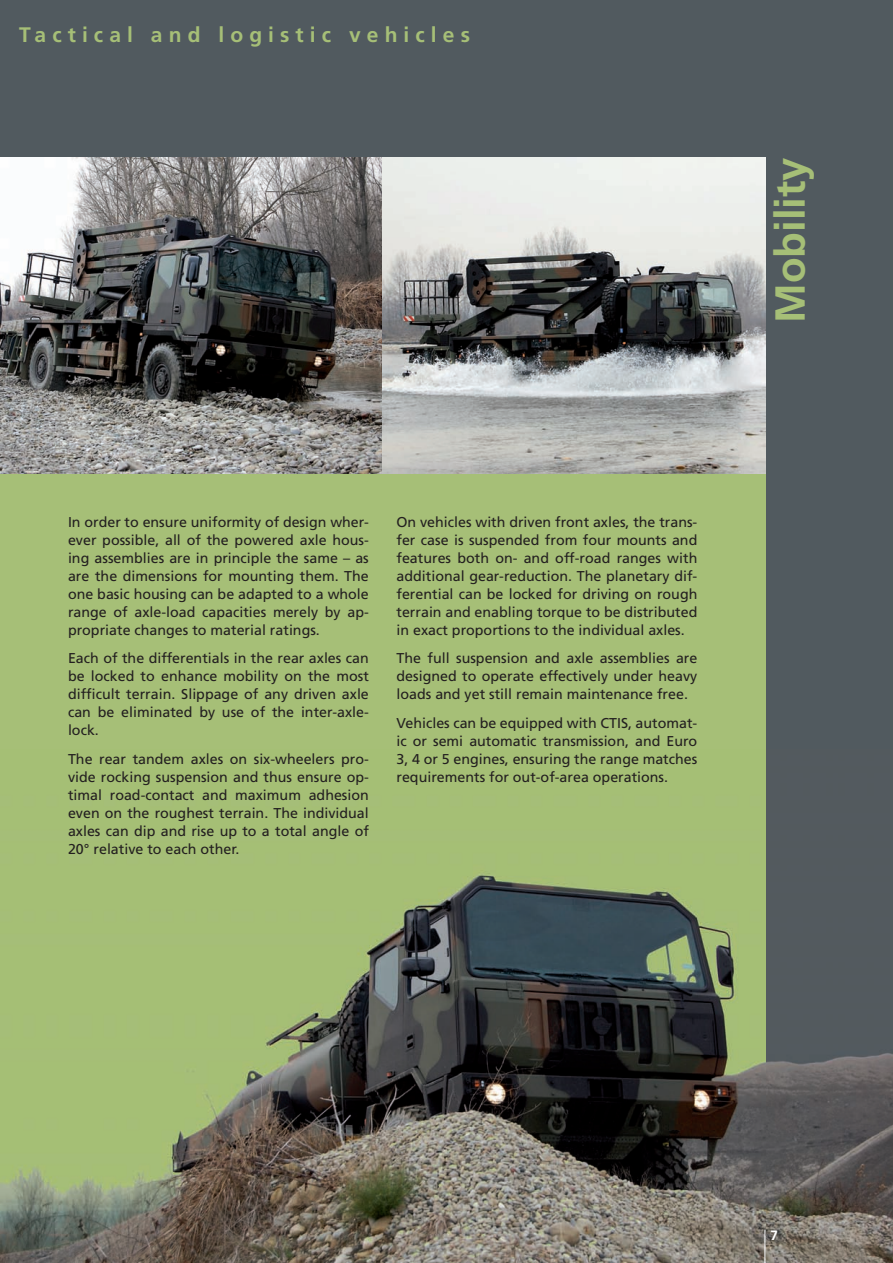
<style>
.page{position:relative;width:893px;height:1263px;background:#515a5f}
.page>*{position:absolute;margin:0;border:0;box-sizing:border-box;transform-origin:0 0}
.t1{font:700 42px "Frutiger";color:#a6bf77}
.t2{font:700 21px "Frutiger";letter-spacing:.29em;color:#a6bf77}
.t3{font:14.25px/18px "Frutiger";color:#231f20;text-align:justify}
.t4{font:700 13.5px "Frutiger";color:#fff}
</style>
<div class="page">
<div style="left:0;top:473px;width:765px;height:633px;background:#a6bf77"></div>
<img style="left:0;top:157px;width:765px;height:316px">
<img style="left:0;top:749px;width:893px;height:514px">
<hr style="left:764px;top:1230px;width:1px;height:33px;background:#fff">
<h2 class="t2" style="left:19px;top:23px;width:452px">Tactical and logistic vehicles</h2>
<h1 class="t1" style="left:765px;top:323px;width:167px;rotate:-90deg">Mobility</h1>
<p class="t3" style="left:68px;top:513px;width:302px">In order to ensure uniformity of design wher&shy;ever possible, all of the powered axle hous&shy;ing assemblies are in principle the same – as are the dimensions for mounting them. The one basic housing can be adapted to a whole range of axle-load capacities merely by ap&shy;propriate changes to material ratings.</p>
<p class="t3" style="left:68px;top:649px;width:302px">Each of the differentials in the rear axles can be locked to enhance mobility on the most difficult terrain. Slippage of any driven axle can be eliminated by use of the inter-axle&shy;lock.</p>
<p class="t3" style="left:68px;top:750px;width:302px">The rear tandem axles on six-wheelers pro&shy;vide rocking suspension and thus ensure op&shy;timal road-contact and maximum adhesion even on the roughest terrain. The individual axles can dip and rise up to a total angle of 20° relative to each other.</p>
<p class="t3" style="left:396px;top:513px;width:302px">On vehicles with driven front axles, the trans&shy;fer case is suspended from four mounts and features both on- and off-road ranges with additional gear-reduction. The planetary dif&shy;ferential can be locked for driving on rough terrain and enabling torque to be distributed in exact proportions to the individual axles.</p>
<p class="t3" style="left:396px;top:649px;width:302px">The full suspension and axle assemblies are designed to operate effectively under heavy loads and yet still remain maintenance free.</p>
<p class="t3" style="left:396px;top:714px;width:302px">Vehicles can be equipped with CTIS, automat&shy;ic or semi automatic transmission, and Euro 3, 4 or 5 engines, ensuring the range matches requirements for out-of-area operations.</p>
<p class="t4" style="left:770px;top:1227px;width:9px">7</p>
</div>
